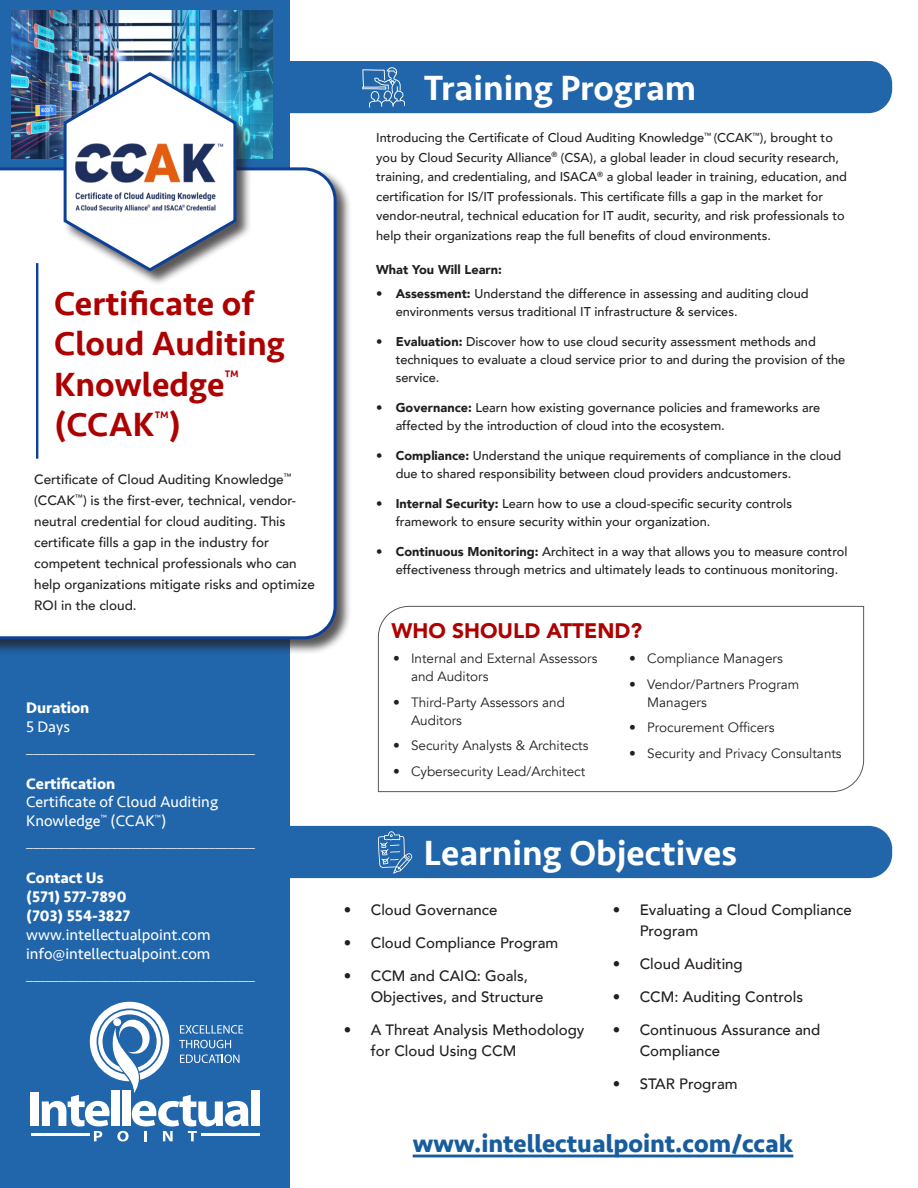
<style>
.page{position:relative;width:918px;height:1188px;background:#fff}
.page>*{position:absolute;margin:0;border:0;box-sizing:border-box;transform-origin:0 0}
.t1{font:500 36px "Seravek";color:#fff}
.t2{font:500 34.5px/40.5px "Seravek";color:#ad0000}
.t3{font:700 25.5px "Seravek";color:#175d9e}
.t4{font:900 21px "Avenir";color:#ad0000}
.t5{font:15.75px/18.9px "Seravek";color:#fff}
.t6{font:700 15.75px "Seravek";color:#fff}
.t7{font:500 15px/21px "Avenir";color:#231f20}
.t8{font:500 13.5px/21px "Avenir";color:#231f20}
.t9{font:13.5px/18px "Avenir";color:#231f20}
.t10{font:500 12.75px/18px "Avenir";color:#231f20}
.t11{font:900 12.75px "Avenir";color:#231f20}
.s1{font-weight:900}
</style>
<div class="page">
<div style="left:0;top:0;width:290px;height:1188px;background:#2165ab"></div>
<img style="left:11px;top:11px;width:261px;height:147px">
<div style="left:0;top:167px;width:352px;height:488px;background:#231f20;opacity:.75"></div>
<div style="left:0;top:167px;width:338px;height:474px;background:#fff"></div>
<hr style="left:36px;top:263px;width:2px;height:196px;background:#0d4197">
<hr style="left:31px;top:1134px;width:59px;height:2px;background:#fff">
<div style="left:31px;top:1092px;width:8px;height:34px;background:#fff"></div>
<div style="left:252px;top:1090px;width:8px;height:36px;background:#fff"></div>
<hr style="left:201px;top:1134px;width:59px;height:2px;background:#fff">
<svg style="left:42px;top:1002px;width:207px;height:140px"></svg>
<div style="left:63px;top:72px;width:189px;height:214px;background:#231f20;opacity:.75"></div>
<hr style="left:413px;top:1155px;width:380px;height:2px;background:#175d9e">
<svg style="left:61px;top:61px;width:831px;height:212px"></svg>
<div style="left:290px;top:826px;width:602px;height:52px;background:#2165ab"></div>
<svg style="left:378px;top:606px;width:486px;height:186px"></svg>
<img style="left:73px;top:140px;width:152px;height:75px">
<p class="t2" style="left:54px;top:283px;width:232px">Certificate of<br>Cloud Auditing</p>
<p class="t2" style="left:54px;top:364px;width:186px">Knowledge<sup>™ </sup>(CCAK<sup>™</sup>)</p>
<p class="t8" style="left:34px;top:468px;width:282px">Certificate of Cloud Auditing Knowledge<sup>™ </sup>(CCAK<sup>™</sup>) is the first-ever, technical, vendor&shy;neutral credential for cloud auditing. This certificate fills a gap in the industry for competent technical professionals who can help organizations mitigate risks and optimize ROI in the cloud.</p>
<p class="t6" style="left:26px;top:695px;width:65px">Duration</p>
<p class="t5" style="left:26px;top:717px;width:45px">5 Days</p>
<p class="t5" style="left:26px;top:736px;width:230px">___________________________________</p>
<p class="t6" style="left:26px;top:771px;width:91px">Certification</p>
<p class="t5" style="left:26px;top:793px;width:193px">Certificate of Cloud Auditing<br>Knowledge<sup>™</sup> (CCAK<sup>™</sup>)</p>
<p class="t5" style="left:26px;top:831px;width:230px">___________________________________</p>
<p class="t6" style="left:26px;top:865px;width:79px">Contact Us</p>
<p class="t6" style="left:26px;top:884px;width:102px">(571) 577-7890</p>
<p class="t6" style="left:26px;top:903px;width:106px">(703) 554-3827</p>
<p class="t5" style="left:26px;top:925px;width:186px">www.intellectualpoint.com</p>
<p class="t5" style="left:26px;top:944px;width:186px">info@intellectualpoint.com</p>
<p class="t5" style="left:26px;top:963px;width:230px">___________________________________</p>
<p class="t1" style="left:424px;top:66px;width:274px">Training Program</p>
<p class="t10" style="left:376px;top:127px;width:472px;line-height:19.5px">Introducing the Certificate of Cloud Auditing Knowledge<sup>™</sup> (CCAK<sup>™</sup>), brought to you by Cloud Security Alliance<sup>®</sup> (CSA), a global leader in cloud security research, training, and credentialing, and ISACA<sup>®</sup> a global leader in training, education, and certification for IS/IT professionals. This certificate fills a gap in the market for vendor-neutral, technical education for IT audit, security, and risk professionals to help their organizations reap the full benefits of cloud environments.</p>
<p class="t11" style="left:376px;top:259px;width:127px">What You Will Learn:</p>
<p class="t10" style="left:396px;top:284px;width:414px;text-indent:-19px"><span class="s1">• Assessment:</span> Understand the difference in assessing and auditing cloud environments versus traditional IT infrastructure &amp; services.</p>
<p class="t10" style="left:396px;top:332px;width:451px;text-indent:-19px"><span class="s1">• Evaluation:</span> Discover how to use cloud security assessment methods and techniques to evaluate a cloud service prior to and during the provision of the service.</p>
<p class="t10" style="left:396px;top:398px;width:426px;text-indent:-19px"><span class="s1">• Governance:</span> Learn how existing governance policies and frameworks are affected by the introduction of cloud into the ecosystem.</p>
<p class="t10" style="left:396px;top:446px;width:447px;text-indent:-19px"><span class="s1">• Compliance:</span> Understand the unique requirements of compliance in the cloud due to shared responsibility between cloud providers andcustomers.</p>
<p class="t10" style="left:396px;top:494px;width:398px;text-indent:-19px"><span class="s1">• Internal Security:</span> Learn how to use a cloud-specific security controls framework to ensure security within your organization.</p>
<p class="t10" style="left:396px;top:542px;width:453px;text-indent:-19px"><span class="s1">• Continuous Monitoring:</span> Architect in a way that allows you to measure control effectiveness through metrics and ultimately leads to continuous monitoring.</p>
<p class="t4" style="left:392px;top:612px;width:252px">WHO SHOULD ATTEND?</p>
<p class="t9" style="left:411px;top:650px;width:188px;text-indent:-18px">• Internal and External Assessors and Auditors</p>
<p class="t9" style="left:411px;top:693px;width:155px;text-indent:-18px">• Third-Party Assessors and<br>Auditors</p>
<p class="t9" style="left:393px;top:737px;width:197px">• Security Analysts &amp; Architects</p>
<p class="t9" style="left:393px;top:762px;width:194px">• Cybersecurity Lead/Architect</p>
<p class="t9" style="left:629px;top:650px;width:155px">• Compliance Managers</p>
<p class="t9" style="left:647px;top:675px;width:154px;text-indent:-18px">• Vendor/Partners Program<br>Managers</p>
<p class="t9" style="left:629px;top:719px;width:147px">• Procurement Officers</p>
<p class="t9" style="left:629px;top:744px;width:214px">• Security and Privacy Consultants</p>
<p class="t1" style="left:424px;top:830px;width:315px">Learning Objectives</p>
<p class="t7" style="left:344px;top:898px;width:155px">• Cloud Governance</p>
<p class="t7" style="left:344px;top:931px;width:216px">• Cloud Compliance Program</p>
<p class="t7" style="left:371px;top:964px;width:174px;text-indent:-27px">• CCM and CAIQ: Goals,<br>Objectives, and Structure</p>
<p class="t7" style="left:371px;top:1018px;width:215px;text-indent:-27px">• A Threat Analysis Methodology for Cloud Using CCM</p>
<p class="t7" style="left:640px;top:898px;width:214px;text-indent:-27px">• Evaluating a Cloud Compliance<br>Program</p>
<p class="t7" style="left:613px;top:952px;width:132px">• Cloud Auditing</p>
<p class="t7" style="left:613px;top:985px;width:192px">• CCM: Auditing Controls</p>
<p class="t7" style="left:640px;top:1018px;width:182px;text-indent:-27px">• Continuous Assurance and<br>Compliance</p>
<p class="t7" style="left:613px;top:1072px;width:126px">• STAR Program</p>
<p class="t3" style="left:413px;top:1124px;width:382px">www.intellectualpoint.com/ccak</p>
</div>
